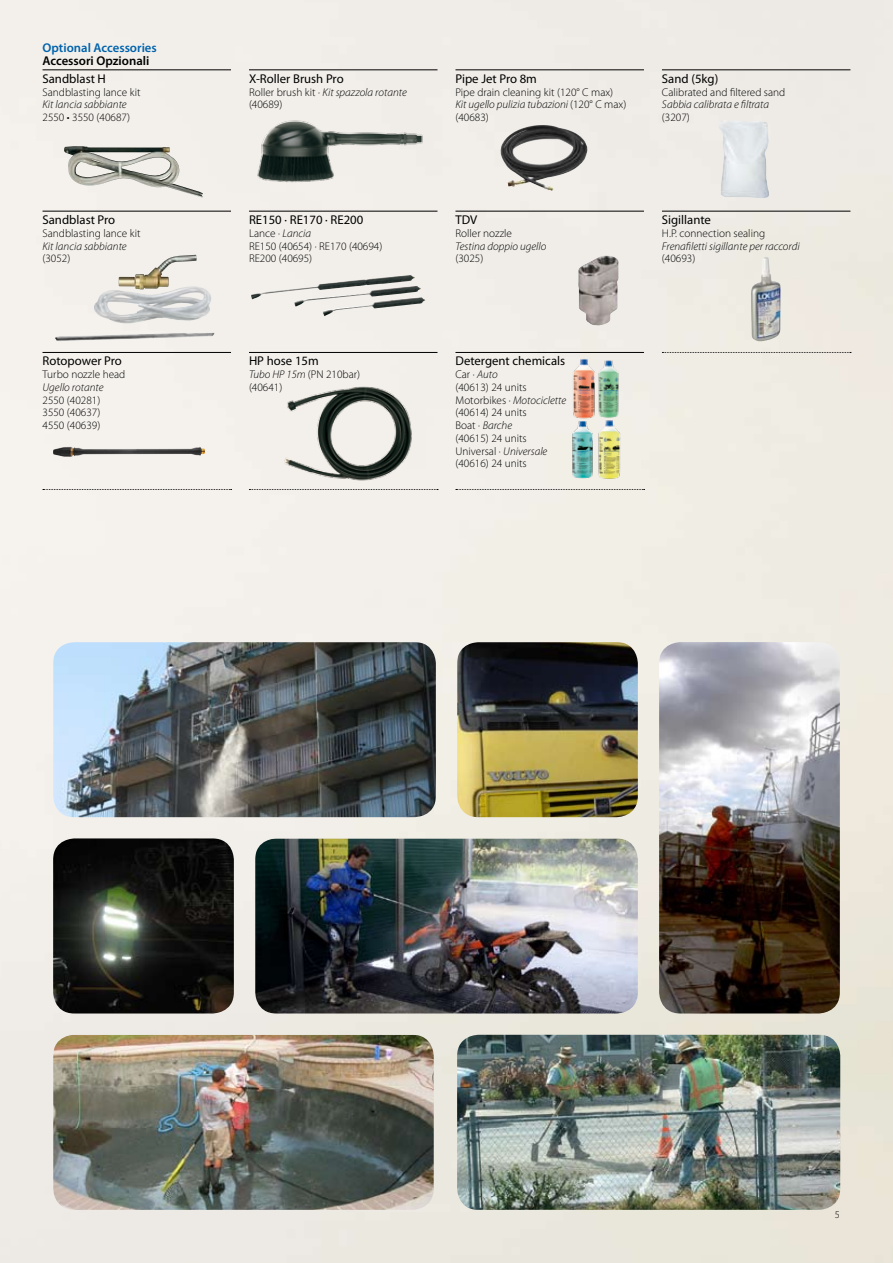
<style>
.page{position:relative;width:893px;height:1263px;background:#fff}
.page>*{position:absolute;margin:0;border:0;box-sizing:border-box;transform-origin:0 0}
.t1{font:12.75px "Myriad Pro";color:#000}
.t2{font:600 12.75px "Myriad Pro";color:#0062ac}
.t3{font:600 12.75px "Myriad Pro";color:#000}
.t4{font:300 11.25px/12.8px "Myriad Pro";color:#000}
.t5{font:italic 300 11.25px "Myriad Pro";color:#000}
.s1{font-style:italic}
</style>
<div class="page">
<img style="left:0;top:0;width:893px;height:1263px">
<hr style="left:662px;top:69px;width:188px;height:1px;background:#000">
<hr style="left:662px;top:211px;width:188px;height:1px;background:#000">
<svg style="left:662px;top:352px;width:189px;height:1px"></svg>
<hr style="left:249px;top:69px;width:188px;height:1px;background:#000">
<hr style="left:249px;top:211px;width:188px;height:1px;background:#000">
<hr style="left:249px;top:352px;width:188px;height:1px;background:#000">
<svg style="left:249px;top:489px;width:189px;height:1px"></svg>
<hr style="left:43px;top:69px;width:188px;height:1px;background:#000">
<hr style="left:43px;top:211px;width:188px;height:1px;background:#000">
<hr style="left:43px;top:352px;width:188px;height:1px;background:#000">
<svg style="left:43px;top:489px;width:189px;height:1px"></svg>
<hr style="left:455px;top:69px;width:189px;height:1px;background:#000">
<hr style="left:455px;top:211px;width:189px;height:1px;background:#000">
<hr style="left:455px;top:352px;width:189px;height:1px;background:#000">
<svg style="left:456px;top:489px;width:189px;height:1px"></svg>
<img style="left:575px;top:253px;width:47px;height:73px">
<img style="left:718px;top:120px;width:51px;height:78px">
<img style="left:569px;top:420px;width:27px;height:60px">
<img style="left:596px;top:359px;width:26px;height:121px">
<img style="left:569px;top:356px;width:29px;height:64px">
<img style="left:751px;top:257px;width:30px;height:84px">
<img style="left:253px;top:114px;width:177px;height:72px">
<img style="left:64px;top:146px;width:111px;height:42px">
<img style="left:499px;top:125px;width:90px;height:66px">
<img style="left:53px;top:447px;width:152px;height:10px">
<img style="left:281px;top:385px;width:134px;height:99px">
<img style="left:119px;top:255px;width:78px;height:31px">
<img style="left:94px;top:286px;width:117px;height:38px">
<img style="left:251px;top:275px;width:164px;height:24px">
<img style="left:53px;top:1035px;width:381px;height:175px">
<img style="left:457px;top:1035px;width:383px;height:175px;border-radius:21px">
<img style="left:659px;top:642px;width:181px;height:371px;border-radius:21px">
<img style="left:457px;top:642px;width:181px;height:175px">
<img style="left:53px;top:642px;width:383px;height:175px">
<img style="left:255px;top:838px;width:382px;height:175px">
<img style="left:53px;top:838px;width:181px;height:175px;border-radius:21px">
<p class="t2" style="left:43px;top:40px;width:116px">Optional Accessories</p>
<p class="t3" style="left:43px;top:52px;width:108px">Accessori Opzionali</p>
<p class="t1" style="left:43px;top:71px;width:65px">Sandblast H</p>
<p class="t4" style="left:43px;top:85px;width:100px">Sandblasting lance kit</p>
<p class="t5" style="left:43px;top:98px;width:86px">Kit lancia sabbiante</p>
<p class="t4" style="left:43px;top:111px;width:89px">2550 • 3550 (40687)</p>
<p class="t1" style="left:43px;top:212px;width:74px">Sandblast Pro</p>
<p class="t4" style="left:43px;top:227px;width:100px">Sandblasting lance kit</p>
<p class="t5" style="left:43px;top:239px;width:86px">Kit lancia sabbiante</p>
<p class="t4" style="left:43px;top:252px;width:29px">(3052)</p>
<p class="t1" style="left:43px;top:353px;width:81px">Rotopower Pro</p>
<p class="t4" style="left:43px;top:368px;width:84px">Turbo nozzle head</p>
<p class="t5" style="left:43px;top:380px;width:62px">Ugello rotante</p>
<p class="t4" style="left:43px;top:393px;width:59px;text-align:justify">2550 (40281)<br>3550 (40637)<br>4550 (40639)</p>
<p class="t1" style="left:249px;top:71px;width:96px">X-Roller Brush Pro</p>
<p class="t4" style="left:249px;top:85px;width:159px">Roller brush kit · <span class="s1">Kit spazzola rotante </span>(40689)</p>
<p class="t1" style="left:249px;top:212px;width:116px">RE150 · RE170 · RE200</p>
<p class="t4" style="left:249px;top:227px;width:135px">Lance · <span class="s1">Lancia<br></span>RE150 (40654) · RE170 (40694)<br>RE200 (40695)</p>
<p class="t1" style="left:249px;top:353px;width:71px">HP hose 15m</p>
<p class="t4" style="left:249px;top:368px;width:113px"><span class="s1">Tubo HP 15m</span> (PN 2 10bar) (40641)</p>
<p class="t1" style="left:455px;top:71px;width:83px">Pipe Jet Pro 8m</p>
<p class="t4" style="left:455px;top:85px;width:172px">Pipe drain cleaning kit (120° C max)<br><span class="s1">Kit ugello pulizia tubazioni</span> (120° C max) (40683)</p>
<p class="t1" style="left:662px;top:71px;width:58px">Sand (5kg)</p>
<p class="t4" style="left:662px;top:85px;width:125px">Calibrated and filtered sand</p>
<p class="t5" style="left:662px;top:98px;width:109px">Sabbia calibrata e filtrata</p>
<p class="t4" style="left:662px;top:111px;width:29px">(3207)</p>
<p class="t1" style="left:455px;top:212px;width:23px">TDV</p>
<p class="t4" style="left:455px;top:227px;width:58px">Roller nozzle</p>
<p class="t5" style="left:455px;top:239px;width:93px">Testina doppio ugello</p>
<p class="t4" style="left:455px;top:252px;width:29px">(3025)</p>
<p class="t1" style="left:662px;top:212px;width:51px">Sigillante</p>
<p class="t4" style="left:662px;top:227px;width:105px">H.P. connection sealing</p>
<p class="t5" style="left:662px;top:239px;width:139px">Frenafiletti sigillante per raccordi</p>
<p class="t4" style="left:662px;top:252px;width:35px">(40693)</p>
<p class="t1" style="left:455px;top:353px;width:111px">Detergent chemicals</p>
<p class="t4" style="left:455px;top:368px;width:112px">Car · <span class="s1">Auto<br></span>(40613) 24 units<br>Motorbikes · <span class="s1">Motociclette </span>(40614) 24 units<br>Boat · <span class="s1">Barche<br></span>(40615) 24 units<br>Universal · <span class="s1">Universale </span>(40616) 24 units</p>
</div>
